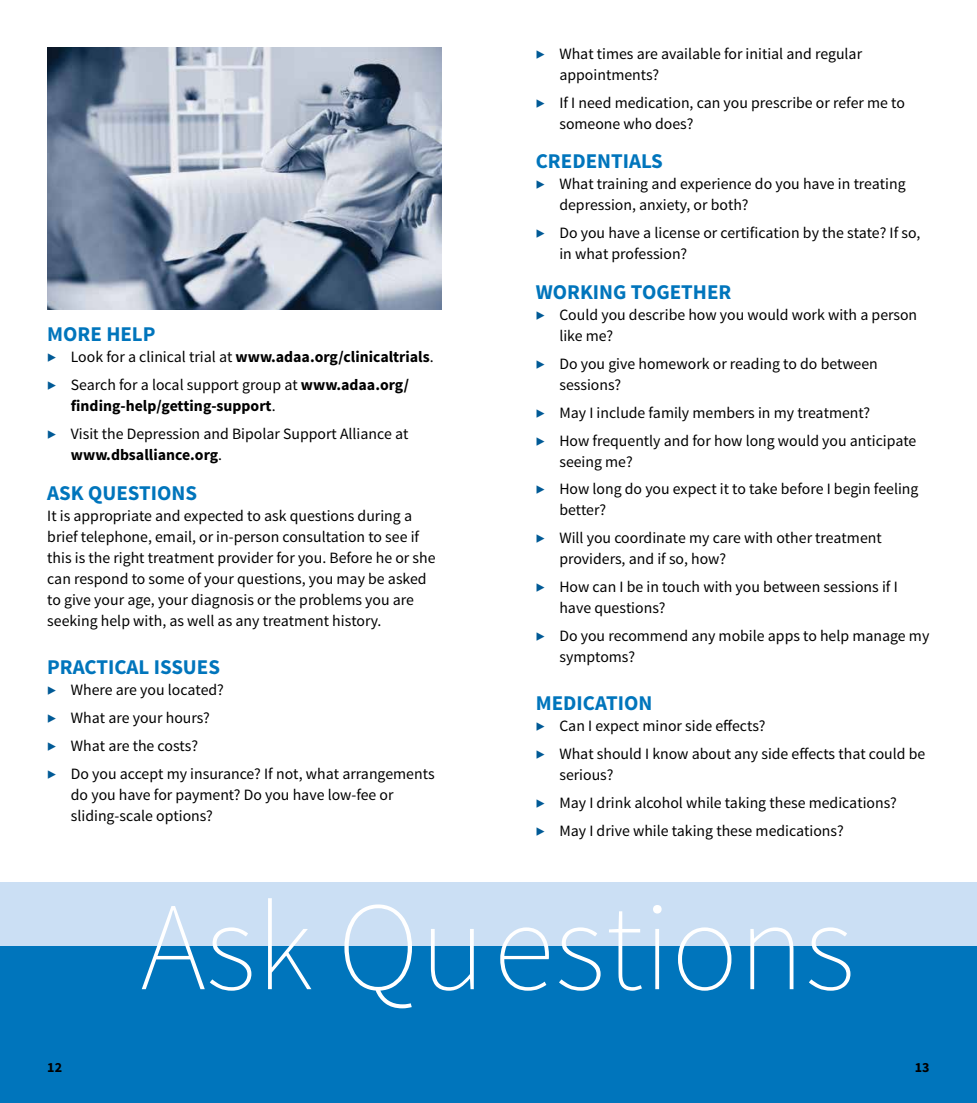
<style>
.page{position:relative;width:977px;height:1103px;background:#fff}
.page>*{position:absolute;margin:0;border:0;box-sizing:border-box;transform-origin:0 0}
.quote1{font:200 126px "Source Sans Pro";color:#fff}
.sub_1{font:700 21px "Source Sans Pro";color:#0075bc}
.t1{font:15.75px/21px "Source Sans Pro";color:#000}
.t2{font:700 15.75px/21px "Source Sans Pro";color:#000}
.t3{font:700 14px "Source Sans Pro";color:#000}
.s1{font-weight:400;color:#005a96}
.s2{font-weight:400}
.s3{color:#005a96}
.s4{font-weight:700}
</style>
<div class="page">
<div style="left:0;top:945px;width:488px;height:157px;background:#0075bc"></div>
<div style="left:488px;top:945px;width:488px;height:157px;background:#0075bc"></div>
<div style="left:0;top:882px;width:488px;height:63px;background:#cbdff4"></div>
<div style="left:488px;top:882px;width:488px;height:63px;background:#cbdff4"></div>
<img style="left:47px;top:47px;width:394px;height:263px">
<p class="sub_1" style="left:47px;top:321px;width:110px">MORE HELP</p>
<p class="t2" style="left:47px;top:347px;width:388px"><span class="s1">▶</span> <span class="s2">Look for a clinical trial at</span> www.adaa.org/clinicaltrials<span class="s2">.</span></p>
<p class="t2" style="left:71px;top:375px;width:340px;text-indent:-24px"><span class="s1">▶</span> <span class="s2">Search for a local support group at</span> www.adaa.org/ finding-help/getting-support<span class="s2">.</span></p>
<p class="t1" style="left:71px;top:424px;width:339px;text-indent:-24px"><span class="s3">▶</span> Visit the Depression and Bipolar Support Alliance at <span class="s4">www.dbsalliance.org</span>.</p>
<p class="sub_1" style="left:47px;top:479px;width:151px">ASK QUESTIONS</p>
<p class="t1" style="left:47px;top:505px;width:390px">It is appropriate and expected to ask questions during a brief telephone, email, or in-person consultation to see if this is the right treatment provider for you. Before he or she can respond to some of your questions, you may be asked to give your age, your diagnosis or the problems you are seeking help with, as well as any treatment history.</p>
<p class="sub_1" style="left:47px;top:653px;width:174px">PRACTICAL ISSUES</p>
<p class="t1" style="left:47px;top:679px;width:178px"><span class="s3">▶</span> Where are you located?</p>
<p class="t1" style="left:47px;top:707px;width:164px"><span class="s3">▶</span> What are your hours?</p>
<p class="t1" style="left:47px;top:735px;width:152px"><span class="s3">▶</span> What are the costs?</p>
<p class="t1" style="left:71px;top:763px;width:365px;text-indent:-24px"><span class="s3">▶</span> Do you accept my insurance? If not, what arrangements do you have for payment? Do you have low-fee or sliding-scale options?</p>
<p class="t1" style="left:559px;top:44px;width:304px;text-indent:-24px"><span class="s3">▶</span> What times are available for initial and regular appointments?</p>
<p class="t1" style="left:559px;top:93px;width:347px;text-indent:-24px"><span class="s3">▶</span> If I need medication, can you prescribe or refer me to someone who does?</p>
<p class="sub_1" style="left:536px;top:148px;width:129px">CREDENTIALS</p>
<p class="t1" style="left:559px;top:174px;width:348px;text-indent:-24px"><span class="s3">▶</span> What training and experience do you have in treating depression, anxiety, or both?</p>
<p class="t1" style="left:559px;top:223px;width:362px;text-indent:-24px"><span class="s3">▶</span> Do you have a license or certification by the state? If so, in what profession?</p>
<p class="sub_1" style="left:536px;top:278px;width:197px">WORKING TOGETHER</p>
<p class="t1" style="left:559px;top:304px;width:359px;text-indent:-24px"><span class="s3">▶</span> Could you describe how you would work with a person like me?</p>
<p class="t1" style="left:559px;top:353px;width:320px;text-indent:-24px"><span class="s3">▶</span> Do you give homework or reading to do between sessions?</p>
<p class="t1" style="left:536px;top:402px;width:336px"><span class="s3">▶</span> May I include family members in my treatment?</p>
<p class="t1" style="left:559px;top:430px;width:358px;text-indent:-24px"><span class="s3">▶</span> How frequently and for how long would you anticipate seeing me?</p>
<p class="t1" style="left:559px;top:479px;width:360px;text-indent:-24px"><span class="s3">▶</span> How long do you expect it to take before I begin feeling better?</p>
<p class="t1" style="left:559px;top:528px;width:324px;text-indent:-24px"><span class="s3">▶</span> Will you coordinate my care with other treatment providers, and if so, how?</p>
<p class="t1" style="left:559px;top:577px;width:340px;text-indent:-24px"><span class="s3">▶</span> How can I be in touch with you between sessions if I have questions?</p>
<p class="t1" style="left:559px;top:626px;width:371px;text-indent:-24px"><span class="s3">▶</span> Do you recommend any mobile apps to help manage my symptoms?</p>
<p class="sub_1" style="left:536px;top:690px;width:118px">MEDICATION</p>
<p class="t1" style="left:536px;top:716px;width:231px"><span class="s3">▶</span> Can I expect minor side effects?</p>
<p class="t1" style="left:559px;top:744px;width:367px;text-indent:-24px"><span class="s3">▶</span> What should I know about any side effects that could be serious?</p>
<p class="t1" style="left:536px;top:793px;width:362px"><span class="s3">▶</span> May I drink alcohol while taking these medications?</p>
<p class="t1" style="left:536px;top:821px;width:309px"><span class="s3">▶</span> May I drive while taking these medications?</p>
<p class="quote1" style="left:141px;top:871px;width:715px">Ask Questions</p>
<p class="t3" style="left:47px;top:1058px;width:16px">12</p>
<p class="t3" style="left:914px;top:1058px;width:16px">13</p>
</div>
